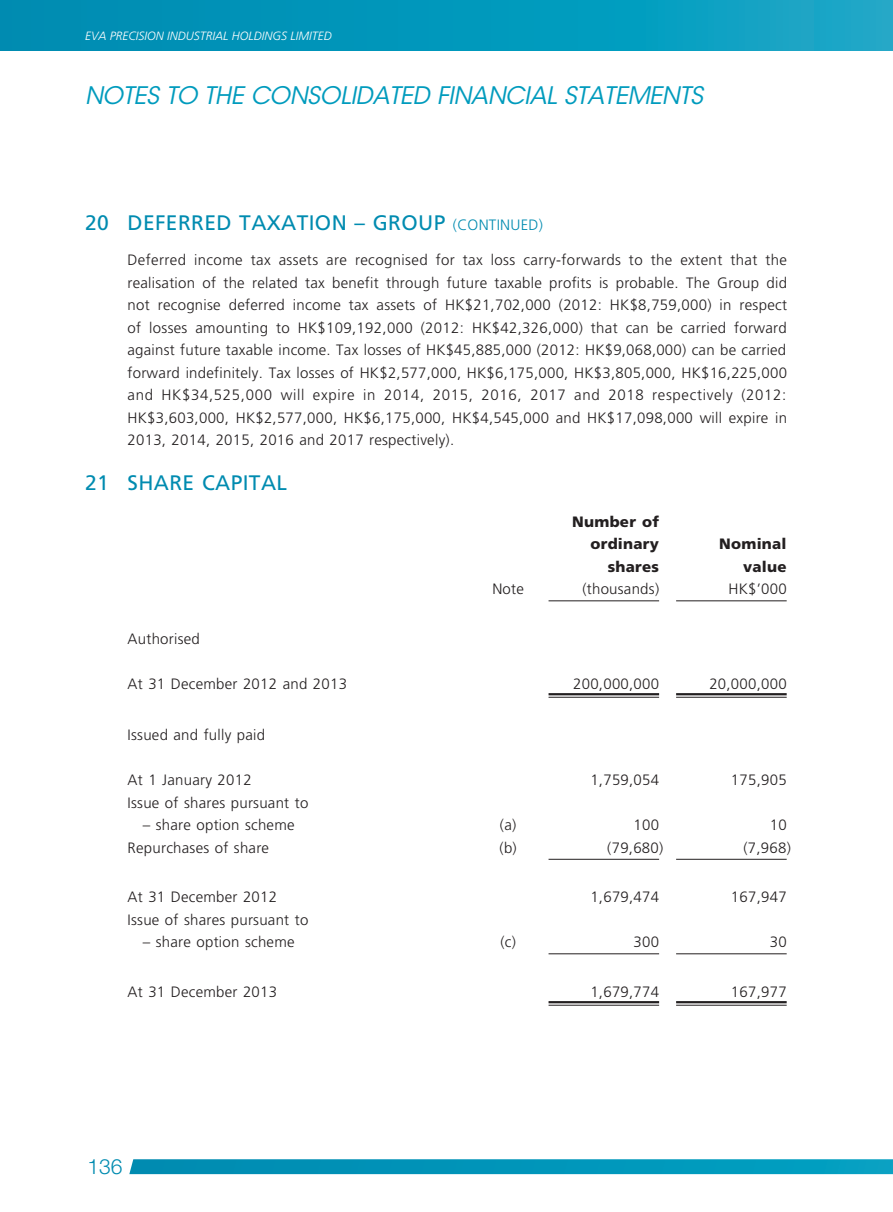
<style>
.page{position:relative;width:893px;height:1212px;background:#fff}
.page>*{position:absolute;margin:0;border:0;box-sizing:border-box;transform-origin:0 0}
.t1{font:italic 24px "ITC Avant Garde Std";letter-spacing:-.015em;color:#009bbd}
.t2{font:21px "Frutiger LT Std";letter-spacing:.015em;color:#008bb0}
.t3{font:300 21px "Helvetica Neue LT Std";color:#008bb0}
.t4{font:300 15px/22.5px "Frutiger LT Std";letter-spacing:.015em;color:#231f20;text-align:justify}
.t5{font:900 15px/22.5px "Frutiger LT Std";letter-spacing:.02em;color:#231f20;text-align:right}
.t6{font:300 15px "Frutiger LT Std";color:#008bb0}
.t7{font:italic 300 12px "Frutiger LT Std";color:#fff}
.s1{font-weight:300;font-size:15px}
</style>
<div class="page">
<svg style="left:0;top:0;width:893px;height:50px;background:#0598bb"></svg>
<svg style="left:129px;top:1159px;width:764px;height:15px;background:#0697ba"></svg>
<hr style="left:549px;top:600px;width:110px;height:1px;background:#231f20">
<hr style="left:676px;top:600px;width:111px;height:1px;background:#231f20">
<hr style="left:549px;top:693px;width:110px;height:2px;background:#231f20">
<hr style="left:549px;top:697px;width:110px;height:1px;background:#231f20">
<hr style="left:676px;top:693px;width:111px;height:2px;background:#231f20">
<hr style="left:676px;top:697px;width:111px;height:1px;background:#231f20">
<hr style="left:549px;top:859px;width:110px;height:1px;background:#231f20">
<hr style="left:676px;top:859px;width:111px;height:1px;background:#231f20">
<hr style="left:549px;top:953px;width:110px;height:1px;background:#231f20">
<hr style="left:676px;top:953px;width:111px;height:1px;background:#231f20">
<hr style="left:549px;top:1001px;width:110px;height:2px;background:#231f20">
<hr style="left:549px;top:1005px;width:110px;height:1px;background:#231f20">
<hr style="left:676px;top:1001px;width:111px;height:2px;background:#231f20">
<hr style="left:676px;top:1005px;width:111px;height:1px;background:#231f20">
<p class="t7" style="left:85px;top:29px;width:248px">EVA PRECISION INDUSTRIAL HOLDINGS LIMITED</p>
<h1 class="t1" style="left:85px;top:81px;width:620px">NOTES TO THE CONSOLIDATED FINANCIAL STATEMENTS</h1>
<p class="t2" style="left:85px;top:210px;width:392px">20 DEFERRED TAXATION – GROUP <span class="s1">(Contin</span></p>
<p class="t6" style="left:511px;top:216px;width:34px">ued)</p>
<p class="t4" style="left:128px;top:249px;width:661px">Deferred income tax assets are recognised for tax loss carry-forwards to the extent that the realisation of the related tax benefit through future taxable profits is probable. The Group did not recognise deferred income tax assets of HK$21,702,000 (2012: HK$8,759,000) in respect of losses amounting to HK$109,192,000 (2012: HK$42,326,000) that can be carried forward against future taxable income. Tax losses of HK$45,885,000 (2012: HK$9,068,000) can be carried forward indefinitely. Tax losses of HK$2,577,000, HK$6,175,000, HK$3,805,000, HK$16,225,000 and HK$34,525,000 will expire in 2014, 2015, 2016, 2017 and 2018 respectively (2012:<br>HK$3,603,000, HK$2,577,000, HK$6,175,000, HK$4,545,000 and HK$17,098,000 will expire in 2013, 2014, 2015, 2016 and 2017 respectively).</p>
<p class="t2" style="left:85px;top:471px;width:203px">21 S HARE CAPITAL</p>
<p class="t5" style="left:572px;top:510px;width:88px">Number of ordinary shares</p>
<p class="t5" style="left:719px;top:533px;width:69px">Nominal value</p>
<p class="t4" style="left:492px;top:578px;width:33px">Note</p>
<p class="t4" style="left:582px;top:578px;width:78px">(thousands)</p>
<p class="t4" style="left:728px;top:578px;width:60px">HK$’000</p>
<p class="t4" style="left:128px;top:627px;width:74px">Authorised</p>
<p class="t4" style="left:128px;top:672px;width:221px">At 31 December 2012 and 2013</p>
<p class="t4" style="left:573px;top:672px;width:87px">200,000,000</p>
<p class="t4" style="left:709px;top:672px;width:79px">20,000,000</p>
<p class="t4" style="left:128px;top:724px;width:139px">Issued and fully paid</p>
<p class="t4" style="left:128px;top:769px;width:126px">At 1 January 2012</p>
<p class="t4" style="left:590px;top:769px;width:70px">1,759,054</p>
<p class="t4" style="left:731px;top:769px;width:57px">175,905</p>
<p class="t4" style="left:128px;top:791px;width:182px">Issue of shares pursuant to</p>
<p class="t4" style="left:143px;top:814px;width:153px">– share option scheme</p>
<p class="t4" style="left:500px;top:814px;width:18px">(a)</p>
<p class="t4" style="left:634px;top:814px;width:27px">100</p>
<p class="t4" style="left:770px;top:814px;width:18px">10</p>
<p class="t4" style="left:128px;top:836px;width:143px">Repurchases of share</p>
<p class="t4" style="left:500px;top:836px;width:19px">(b)</p>
<p class="t4" style="left:607px;top:836px;width:57px">(79,680)</p>
<p class="t4" style="left:743px;top:836px;width:49px">(7,968)</p>
<p class="t4" style="left:128px;top:886px;width:151px">At 31 December 2012</p>
<p class="t4" style="left:590px;top:886px;width:70px">1,679,474</p>
<p class="t4" style="left:731px;top:886px;width:57px">167,947</p>
<p class="t4" style="left:128px;top:908px;width:182px">Issue of shares pursuant to</p>
<p class="t4" style="left:143px;top:931px;width:153px">– share option scheme</p>
<p class="t4" style="left:500px;top:931px;width:17px">(c)</p>
<p class="t4" style="left:634px;top:931px;width:27px">300</p>
<p class="t4" style="left:770px;top:931px;width:18px">30</p>
<p class="t4" style="left:128px;top:980px;width:151px">At 31 December 2013</p>
<p class="t4" style="left:590px;top:980px;width:70px">1,679,774</p>
<p class="t4" style="left:731px;top:980px;width:57px">167,977</p>
<p class="t3" style="left:87px;top:1154px;width:37px">136</p>
</div>
